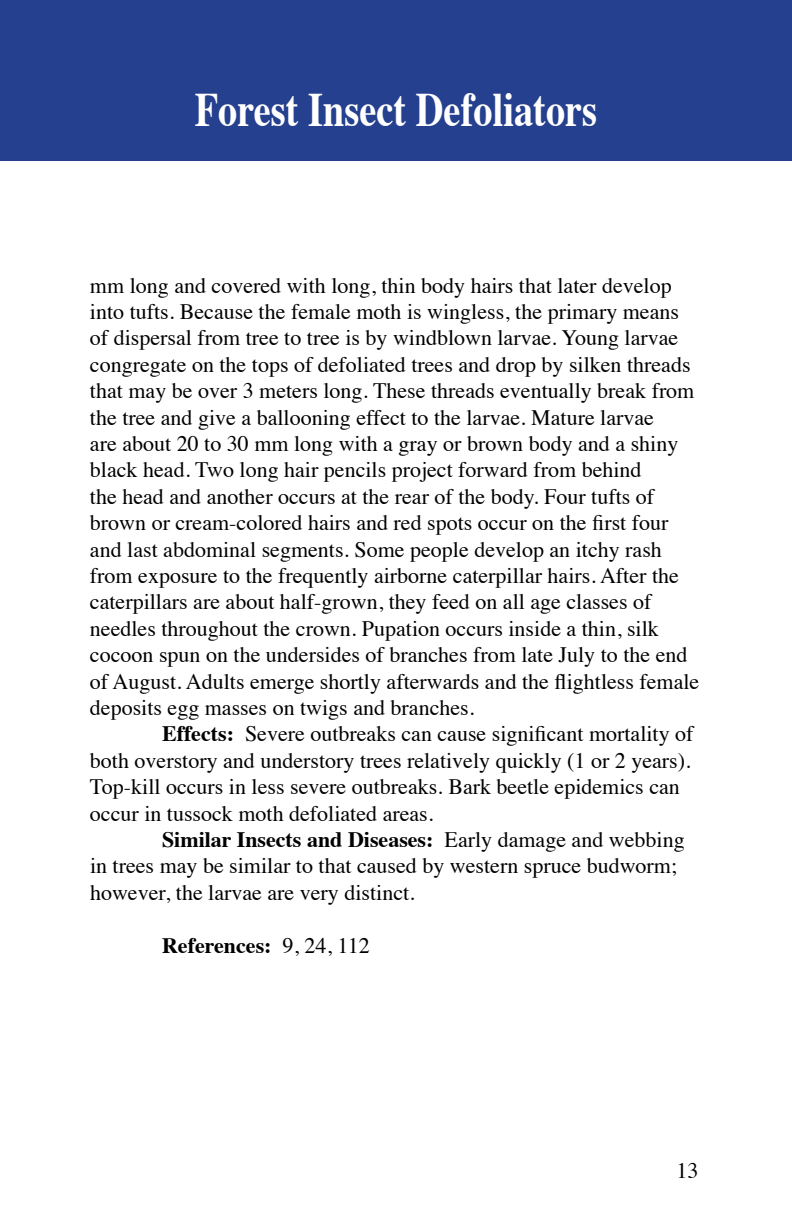
<style>
.page{position:relative;width:792px;height:1224px;background:#fff}
.page>*{position:absolute;margin:0;border:0;box-sizing:border-box;transform-origin:0 0}
.t1{font:700 48px "Times";color:#fff;scale:.8 1}
.t2{font:22px/26.4px "Times";color:#000}
.t3{font:700 22px "Times";color:#000}
.s1{font-weight:700}
.s2{font-weight:400}
</style>
<div class="page">
<div style="left:0;top:0;width:792px;height:161px;background:#25408f"></div>
<h1 class="t1" style="left:195px;top:64px;width:504px">Forest Insect Defoliators</h1>
<p class="t2" style="left:90px;top:270px;width:611px">mm long and covered with long, thin body hairs that later develop into tufts. Because the female moth is wingless, the primary means of dispersal from tree to tree is by windblown larvae. Young larvae congregate on the tops of defoliated trees and drop by silken threads that may be over 3 meters long. These threads eventually break from the tree and give a ballooning effect to the larvae. Mature larvae<br>are about 20 to 30 mm long with a gray or brown body and a shiny black head. Two long hair pencils project forward from behind<br>the head and another occurs at the rear of the body. Four tufts of brown or cream-colored hairs and red spots occur on the first four and last abdominal segments. Some people develop an itchy rash from exposure to the frequently airborne caterpillar hairs. After the caterpillars are about half-grown, they feed on all age classes of needles throughout the crown. Pupation occurs inside a thin, silk cocoon spun on the undersides of branches from late July to the end of August. Adults emerge shortly afterwards and the flightless female deposits egg masses on twigs and branches.</p>
<p class="t2" style="left:90px;top:719px;width:605px;text-indent:72px"><span class="s1">Effects:</span> Severe outbreaks can cause significant mortality of both overstory and understory trees relatively quickly (1 or 2 years).<br>Top-kill occurs in less severe outbreaks. Bark beetle epidemics can occur in tussock moth defoliated areas.</p>
<p class="t2" style="left:90px;top:824px;width:596px;text-indent:72px"><span class="s1">Similar Insects and Diseases:</span> Early damage and webbing in trees may be similar to that caused by western spruce budworm; however, the larvae are very distinct.</p>
<p class="t3" style="left:162px;top:924px;width:209px">References: <span class="s2">9, 24, 112</span></p>
<p class="t2" style="left:677px;top:1156px;width:23px">13</p>
</div>
